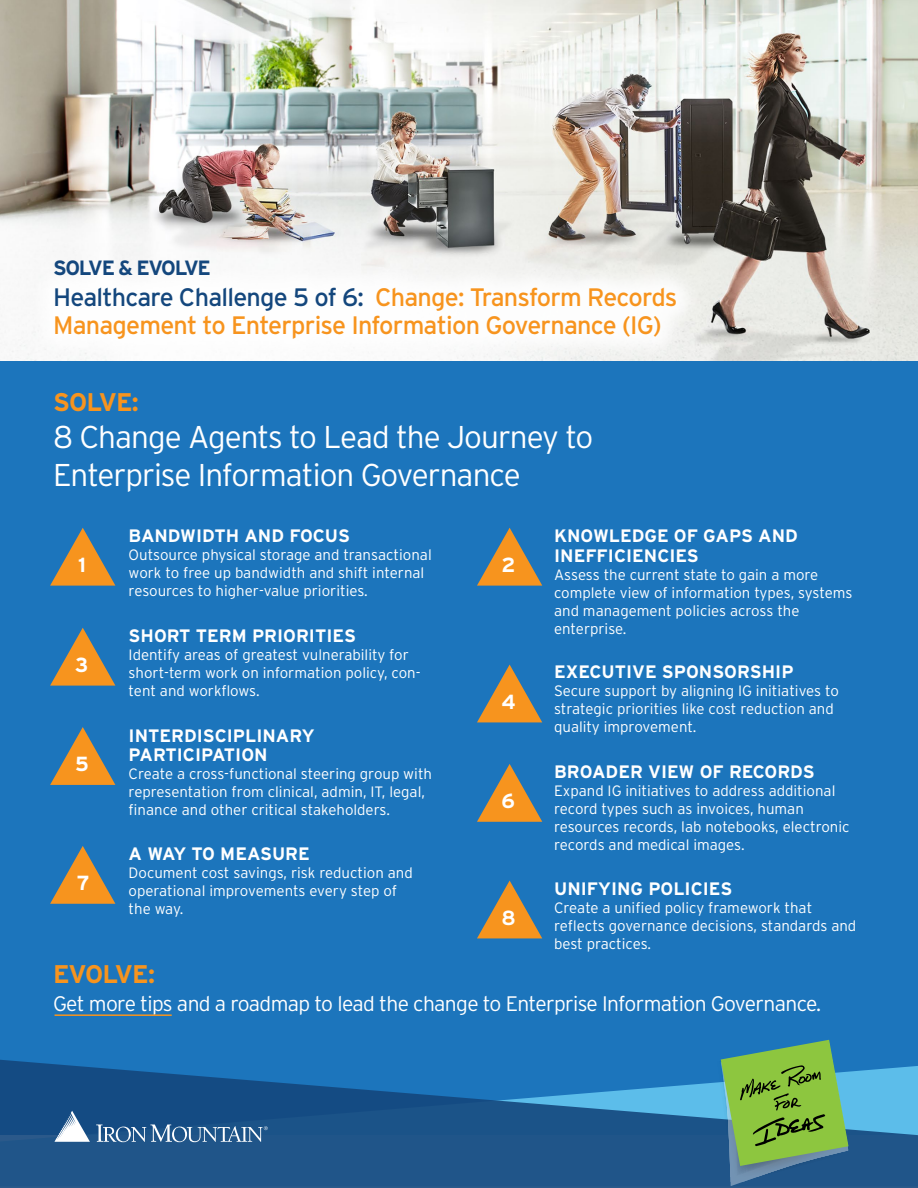
<style>
.page{position:relative;width:918px;height:1188px;background:#fff}
.page>*{position:absolute;margin:0;border:0;box-sizing:border-box;transform-origin:0 0}
.t1{font:300 31.5px/37.5px "Interstate";letter-spacing:-.03em;color:#fff}
.t2{font:700 25.5px "Interstate";letter-spacing:-.035em;color:#f7941e}
.t3{font:25.2px/27.9px "Interstate";letter-spacing:-.03em;color:#f7941e}
.t4{font:300 21px "Interstate";letter-spacing:-.03em;color:#fff}
.t5{font:700 20.7px "Interstate";letter-spacing:-.065em;color:#14477d}
.t6{font:700 20.4px "Interstate";color:#fff}
.t7{font:700 18px/19.5px "Interstate";color:#fff}
.t8{font:300 15px/18px "Interstate";color:#fff}
.s1{color:#14477d}
</style>
<div class="page">
<div style="left:0;top:361px;width:918px;height:774px;background:#1c75bc"></div>
<svg style="left:50px;top:528px;width:65px;height:58px"></svg>
<svg style="left:50px;top:628px;width:65px;height:58px"></svg>
<svg style="left:50px;top:727px;width:65px;height:58px"></svg>
<svg style="left:50px;top:846px;width:65px;height:58px"></svg>
<svg style="left:477px;top:528px;width:65px;height:58px"></svg>
<svg style="left:477px;top:665px;width:65px;height:57px"></svg>
<svg style="left:477px;top:764px;width:65px;height:58px"></svg>
<svg style="left:477px;top:881px;width:65px;height:57px"></svg>
<img style="left:0;top:0;width:918px;height:361px">
<svg style="left:0;top:1060px;width:918px;height:128px;fill:#205589"></svg>
<svg style="left:96px;top:1125px;width:172px;height:17px;background:#537da4"></svg>
<svg style="left:54px;top:1111px;width:36px;height:31px"></svg>
<svg style="left:717px;top:1040px;width:132px;height:146px;background:#659d63"></svg>
<div style="left:30px;top:262px;width:672px;height:102px;background:#fff"></div>
<hr style="left:55px;top:1014px;width:117px;height:2px;background:#f7941e">
<h3 class="t5" style="left:53px;top:256px;width:159px">SOLVE &amp; EVOLVE</h3>
<h3 class="t3" style="left:53px;top:283px;width:626px"><span class="s1">Healthcare Challenge 5 of 6:</span> Change: Transform Records<br>Management to Enterprise Information Governance (IG)</h3>
<h2 class="t2" style="left:53px;top:387px;width:87px">SOLVE:</h2>
<h1 class="t1" style="left:53px;top:418px;width:542px">8 Change Agents to Lead the Journey to<br>Enterprise Information Governance</h1>
<h3 class="t6" style="left:78px;top:554px;width:9px">1</h3>
<h3 class="t6" style="left:75px;top:653px;width:15px">3</h3>
<h3 class="t6" style="left:75px;top:753px;width:15px">5</h3>
<h3 class="t6" style="left:77px;top:872px;width:14px">7</h3>
<p class="t7" style="left:129px;top:526px;width:223px">BANDWIDTH AND FOCUS</p>
<p class="t8" style="left:129px;top:546px;width:305px">Outsource physical storage and transactional work to free up bandwidth and shift internal resources to higher-value priorities.</p>
<p class="t7" style="left:129px;top:626px;width:229px">SHORT TERM PRIORITIES</p>
<p class="t8" style="left:129px;top:646px;width:293px">Identify areas of greatest vulnerability for short-term work on information policy, con&shy;tent and workflows.</p>
<p class="t7" style="left:129px;top:725px;width:187px">INTERDISCIPLINARY<br>PARTICIPATION</p>
<p class="t8" style="left:129px;top:765px;width:305px">Create a cross-functional steering group with representation from clinical, admin, IT, legal, finance and other critical stakeholders.</p>
<p class="t7" style="left:129px;top:844px;width:183px">A WAY TO MEASURE</p>
<p class="t8" style="left:129px;top:864px;width:286px">Document cost savings, risk reduction and operational improvements every step of the way.</p>
<h3 class="t6" style="left:502px;top:553px;width:15px">2</h3>
<h3 class="t6" style="left:502px;top:690px;width:16px">4</h3>
<h3 class="t6" style="left:502px;top:789px;width:15px">6</h3>
<h3 class="t6" style="left:502px;top:906px;width:16px">8</h3>
<p class="t7" style="left:554px;top:526px;width:245px">KNOWLEDGE OF GAPS AND<br>INEFFICIENCIES</p>
<p class="t8" style="left:554px;top:565px;width:300px">Assess the current state to gain a more complete view of information types, systems and management policies across the enterprise.</p>
<p class="t7" style="left:554px;top:662px;width:241px">EXECUTIVE SPONSORSHIP</p>
<p class="t8" style="left:554px;top:682px;width:286px">Secure support by aligning IG initiatives to strategic priorities like cost reduction and quality improvement.</p>
<p class="t7" style="left:554px;top:762px;width:262px">BROADER VIEW OF RECORDS</p>
<p class="t8" style="left:554px;top:782px;width:297px">Expand IG initiatives to address additional record types such as invoices, human resources records, lab notebooks, electronic records and medical images.</p>
<p class="t7" style="left:554px;top:879px;width:180px">UNIFYING POLICIES</p>
<p class="t8" style="left:554px;top:899px;width:304px">Create a unified policy framework that reflects governance decisions, standards and best practices.</p>
<h2 class="t2" style="left:53px;top:959px;width:103px">EVOLVE:</h2>
<h3 class="t4" style="left:53px;top:992px;width:770px">Get more tips and a roadmap to lead the change to Enterprise Information Governance.</h3>
</div>
